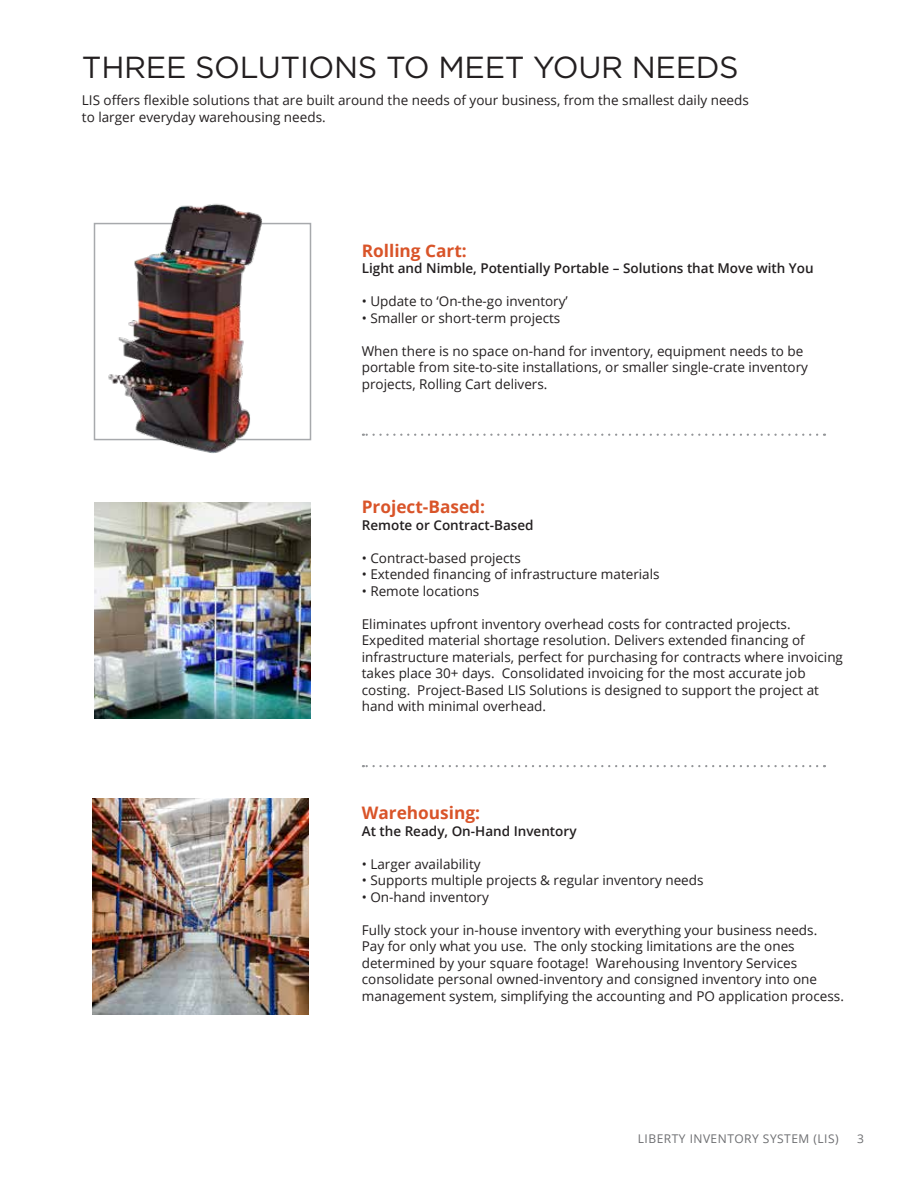
<style>
.page{position:relative;width:918px;height:1188px;background:#fff}
.page>*{position:absolute;margin:0;border:0;box-sizing:border-box;transform-origin:0 0}
.t1{font:30.45px "Gotham";letter-spacing:-.01em;color:#231f20}
.t2{font:700 17.25px "Open Sans";color:#d95429}
.t3{font:13.5px/16.5px "Open Sans";color:#231f20}
.t4{font:600 13.5px "Open Sans";color:#231f20}
.t5{font:12px "Open Sans";letter-spacing:.04em;color:#6d6e71}
</style>
<div class="page">
<svg style="left:363px;top:434px;width:454px;height:2px"></svg>
<svg style="left:363px;top:765px;width:454px;height:2px"></svg>
<img style="left:94px;top:502px;width:216px;height:216px">
<img style="left:93px;top:798px;width:216px;height:216px">
<img style="left:94px;top:203px;width:195px;height:250px">
<h1 class="t1" style="left:82px;top:48px;width:658px">THREE SOLUTIONS TO MEET YOUR NEEDS</h1>
<p class="t3" style="left:82px;top:92px;width:669px">LIS offers flexible solutions that are built around the needs of your business, from the smallest daily needs to larger everyday warehousing needs.</p>
<p class="t2" style="left:362px;top:238px;width:107px">Rolling Cart:</p>
<p class="t4" style="left:362px;top:259px;width:453px">Light and Nimble, Potentially Portable – Solutions that Move with You</p>
<p class="t3" style="left:362px;top:293px;width:208px">• Update to ‘On-the-go inventory’</p>
<p class="t3" style="left:362px;top:309px;width:200px">• Smaller or short-term projects</p>
<p class="t3" style="left:362px;top:342px;width:448px">When there is no space on-hand for inventory, equipment needs to be portable from site-to-site installations, or smaller single-crate inventory projects, Rolling Cart delivers.</p>
<p class="t2" style="left:362px;top:495px;width:125px">Project-Based:</p>
<p class="t4" style="left:362px;top:515px;width:173px">Remote or Contract-Based</p>
<p class="t3" style="left:362px;top:549px;width:161px">• Contract-based projects</p>
<p class="t3" style="left:362px;top:566px;width:299px">• Extended financing of infrastructure materials</p>
<p class="t3" style="left:362px;top:582px;width:119px">• Remote locations</p>
<p class="t3" style="left:362px;top:615px;width:483px">Eliminates upfront inventory overhead costs for contracted projects.<br>Expedited material shortage resolution. Delivers extended financing of infrastructure materials, perfect for purchasing for contracts where invoicing takes place 30+ days. Consolidated invoicing for the most accurate job costing. Project-Based LIS Solutions is designed to support the project at hand with minimal overhead.</p>
<p class="t2" style="left:362px;top:801px;width:120px">Warehousing:</p>
<p class="t4" style="left:362px;top:821px;width:216px">At the Ready, On-Hand Inventory</p>
<p class="t3" style="left:362px;top:855px;width:120px">• Larger availability</p>
<p class="t3" style="left:362px;top:872px;width:343px">• Supports multiple projects &amp; regular inventory needs</p>
<p class="t3" style="left:362px;top:888px;width:129px">• On-hand inventory</p>
<p class="t3" style="left:362px;top:921px;width:484px">Fully stock your in-house inventory with everything your business needs.<br>Pay for only what you use. The only stocking limitations are the ones determined by your square footage! Warehousing Inventory Services consolidate personal owned-inventory and consigned inventory into one management system, simplifying the accounting and PO application process.</p>
<p class="t5" style="left:638px;top:1131px;width:202px">LIBERTY INVENTORY SYSTEM (LIS)</p>
<p class="t5" style="left:857px;top:1131px;width:8px">3</p>
</div>
